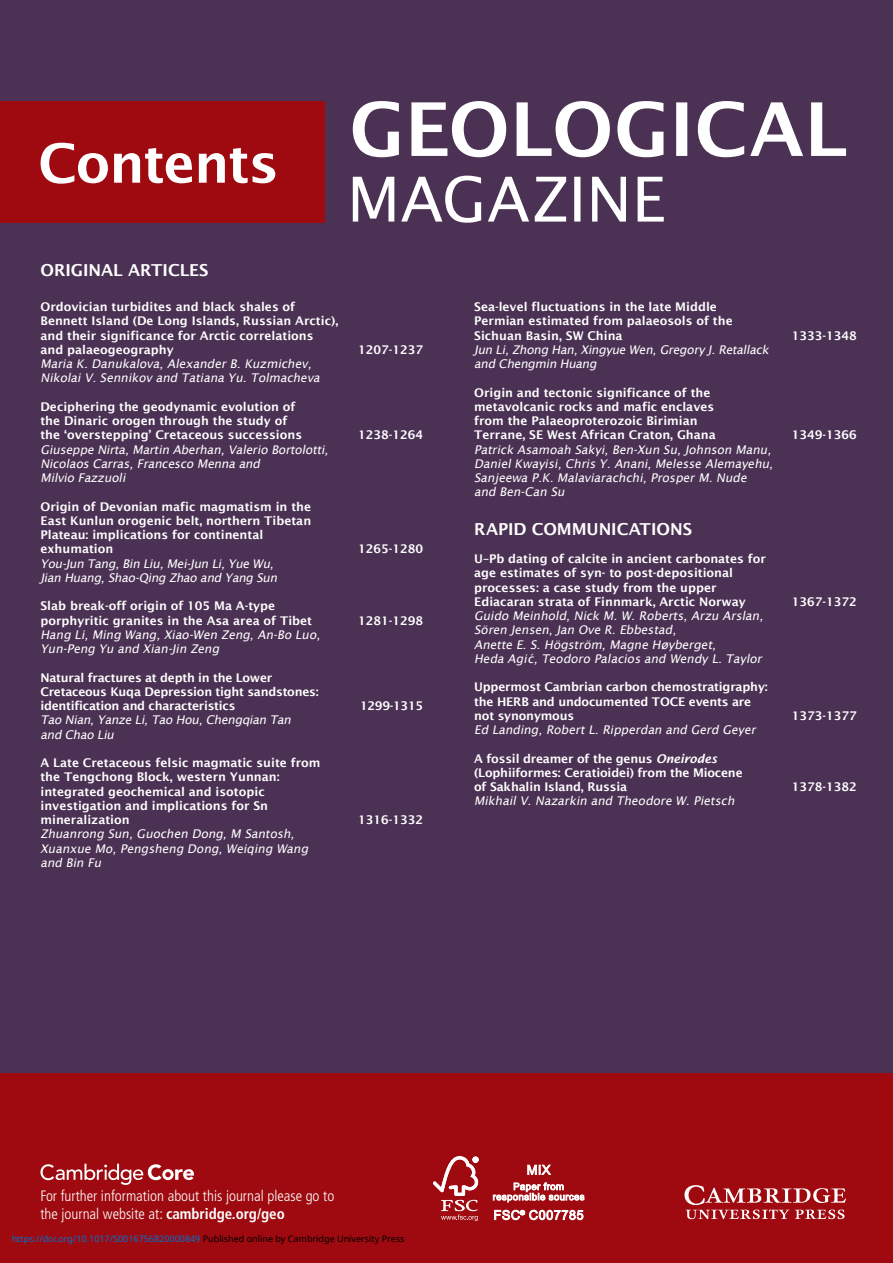
<style>
.page{position:relative;width:893px;height:1263px;background:#fff}
.page>*{position:absolute;margin:0;border:0;box-sizing:border-box;transform-origin:0 0}
.t1{font:600 54px "Lucida Sans";color:#fff}
.t2{font:600 16.5px "Lucida Sans";letter-spacing:-.005em;color:#fff}
.t3{font:300 condensed 15px/18px "Frutiger LT Std";color:#fff}
.t4{font:600 12px/14.2px "Lucida Sans";color:#fff}
.t5{font:italic 12px/14.2px "Lucida Sans";color:#fff}
.t6{font:600 12px/14.2px "Lucida Sans";letter-spacing:-.02em;color:#fff}
.t7{font:9px "Noto Sans";color:#0172cf}
.s1{font-style:italic}
.s2{font-weight:700}
.s3{color:#000}
</style>
<div class="page">
<div style="left:0;top:0;width:893px;height:1073px;background:#4b3153"></div>
<div style="left:0;top:1073px;width:893px;height:190px;background:#9e0a0f"></div>
<svg style="left:684px;top:1185px;width:162px;height:34px"></svg>
<svg style="left:40px;top:1164px;width:154px;height:21px"></svg>
<div style="left:0;top:101px;width:324px;height:122px;background:#9e0a0f"></div>
<svg style="left:353px;top:176px;width:311px;height:47px"></svg>
<svg style="left:353px;top:101px;width:493px;height:56px"></svg>
<svg style="left:434px;top:1156px;width:45px;height:65px"></svg>
<svg style="left:493px;top:1164px;width:91px;height:38px"></svg>
<svg style="left:494px;top:1209px;width:90px;height:11px"></svg>
<h1 class="t1" style="left:38px;top:133px;width:242px">Contents</h1>
<h2 class="t2" style="left:40px;top:261px;width:54px">ORIGINAL</h2>
<h2 class="t2" style="left:128px;top:261px;width:82px">ARTI CLES</h2>
<p class="t4" style="left:40px;top:300px;width:299px">Ordovician turbidites and black shales of Bennett I sland (De Long I slands, Russian Arctic), and their significance for Arctic correlations and palaeogeography</p>
<p class="t5" style="left:40px;top:357px;width:283px">Maria K. Danukalova, Alexander B. Kuzmichev,<br>Nikolai V. Sennikov and Tatiana Yu. Tolmacheva</p>
<p class="t4" style="left:40px;top:399px;width:263px">Deciphering the geodynamic evolution of the Dinaric orogen through the study of the ‘overstepping’ Cretaceous successions</p>
<p class="t5" style="left:40px;top:442px;width:292px">Giuseppe Nirta, Martin Aberhan, Valerio Bortolotti,<br>Nicolaos Carras, Francesco Menna and<br>Milvio Fazzuoli</p>
<p class="t4" style="left:40px;top:499px;width:272px">Origin of Devonian mafic magmatism in the East Kunlun orogenic belt, northern Tibetan Plateau: implications for continental exhumation</p>
<p class="t5" style="left:40px;top:556px;width:241px">You-Jun Tang, Bin Liu, Mei-Jun Li, Yue Wu,<br>J ian Huang, Shao-Qing Zhao and Yang Sun</p>
<p class="t4" style="left:40px;top:599px;width:273px">Slab break-off origin of 105 Ma A-type porphyritic granites in the Asa area of Tibet</p>
<p class="t5" style="left:40px;top:627px;width:284px">Hang Li, Ming Wang, Xiao-Wen Zeng, An-Bo Luo,<br>Yun-Peng Yu and Xian-J in Zeng</p>
<p class="t6" style="left:40px;top:670px;width:280px">Natural fractures at depth in the Lower<br>Cretaceous Kuqa Depression tight sandstones: identification and characteristics</p>
<p class="t5" style="left:40px;top:713px;width:254px">Tao Nian, Yanze Li, Tao Hou, Chengqian Tan and Chao Liu</p>
<p class="t4" style="left:40px;top:756px;width:282px">A Late Cretaceous felsic magmatic suite from the Tengchong Block, western Yunnan: integrated geochemical and isotopic investigation and implications for Sn mineralization</p>
<p class="t5" style="left:40px;top:827px;width:272px">Zhuanrong Sun, Guochen Dong, M Santosh,<br>Xuanxue Mo, Pengsheng Dong, Weiqing Wang and Bin Fu</p>
<p class="t4" style="left:358px;top:342px;width:66px">1207-1237</p>
<p class="t4" style="left:358px;top:428px;width:66px">1238-1264</p>
<p class="t4" style="left:358px;top:542px;width:66px">1265-1280</p>
<p class="t4" style="left:358px;top:613px;width:66px">1281-1298</p>
<p class="t6" style="left:360px;top:699px;width:65px">1299-1315</p>
<p class="t4" style="left:358px;top:813px;width:66px">1316-1332</p>
<p class="t4" style="left:474px;top:300px;width:260px">Sea-level fluctuations in the late Middle<br>Permian estimated from palaeosols of the<br>Sichuan Basin, SW China</p>
<p class="t5" style="left:474px;top:342px;width:298px">J un Li, Zhong Han, Xingyue Wen, Gregory J . Retallack and Chengmin Huang</p>
<p class="t4" style="left:474px;top:385px;width:243px">Origin and tectonic significance of the metavolcanic rocks and mafic enclaves from the Palaeoproterozoic Birimian Terrane, SE West African Craton, Ghana</p>
<p class="t5" style="left:474px;top:442px;width:303px">Patrick Asamoah Sakyi, Ben-Xun Su, Johnson Manu, Daniel Kwayisi, Chris Y. Anani, Melesse Alemayehu, Sanjeewa P.K. Malaviarachchi, Prosper M. Nude and Ben-Can Su</p>
<h2 class="t2" style="left:474px;top:519px;width:188px">RAPI D COMMUNICATION</h2>
<h2 class="t2" style="left:683px;top:519px;width:11px">S</h2>
<p class="t4" style="left:474px;top:552px;width:293px">U–Pb dating of calcite in ancient carbonates for age estimates of syn- to post-depositional processes: a case study from the upper Ediacaran strata of Finnmark, Arctic Norway</p>
<p class="t5" style="left:474px;top:609px;width:293px">Guido Meinhold, Nick M. W. Roberts, Arzu Arslan, Sören Jensen, Jan Ove R. Ebbestad,<br>Anette E. S. Högström, Magne Høyberget,<br>Heda Agi´c, Teodoro Palacios and Wendy L. Taylor</p>
<p class="t4" style="left:474px;top:680px;width:295px">Uppermost Cambrian carbon chemostratigraphy: the HERB and undocumented TOCE events are not synonymous</p>
<p class="t5" style="left:474px;top:723px;width:286px">Ed Landing, Robert L. Ripperdan and Gerd Geyer</p>
<p class="t4" style="left:474px;top:751px;width:270px">A fossil dreamer of the genus <span class="s1">Oneirodes </span>(Lophiiformes: Ceratioidei) from the Miocene of Sakhalin I sland, Russia</p>
<p class="t5" style="left:474px;top:794px;width:264px">Mikhail V. Nazarkin and Theodore W. Pietsch</p>
<p class="t4" style="left:792px;top:328px;width:66px">1333-1348</p>
<p class="t4" style="left:792px;top:428px;width:66px">1349-1366</p>
<p class="t4" style="left:792px;top:594px;width:66px">1367-1372</p>
<p class="t4" style="left:792px;top:708px;width:66px">1373-1377</p>
<p class="t4" style="left:792px;top:780px;width:66px">1378-1382</p>
<p class="t3" style="left:40px;top:1187px;width:295px">For further information about this journal please go to the journal website at: <span class="s2">cambridge.org/geo</span></p>
<p class="t7" style="left:12px;top:1232px;width:394px">https://doi.org/10.1017/S0016756820000849 <span class="s3">Published online by Cambridge University Press</span></p>
</div>
